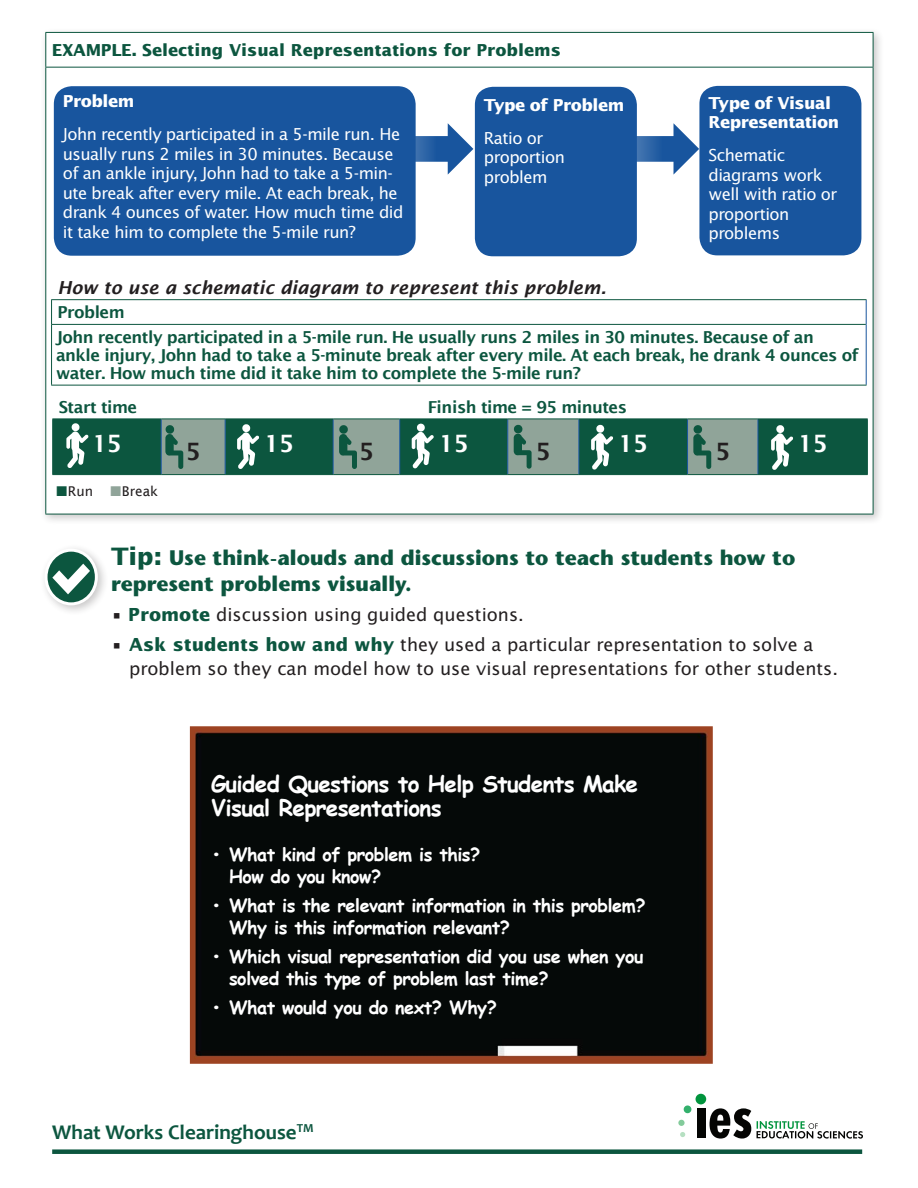
<style>
.page{position:relative;width:918px;height:1188px;background:#fff}
.page>*{position:absolute;margin:0;border:0;box-sizing:border-box;transform-origin:0 0}
.t1{font:600 24px "Lucida Sans";letter-spacing:-.03em;color:#fff}
.t2{font:600 24px "Lucida Sans";color:#231f20}
.t3{font:700 22.5px/24px "Comic Sans MS";letter-spacing:-.03em;color:#fff}
.t4{font:700 21px/25.2px "Stone Sans Std";color:#0c563f}
.t5{font:700 21px "Candara";color:#0c563f}
.t6{font:700 18px/22.5px "Comic Sans MS";letter-spacing:-.025em;color:#fff}
.t7{font:18px/24px "Lucida Sans Std";color:#231f20}
.t8{font:italic 600 18px "Lucida Sans";color:#231f20}
.t9{font:16.5px/19.5px "Lucida Sans Std";letter-spacing:-.03em;color:#fff}
.t10{font:600 16.5px/24.8px "Lucida Sans";letter-spacing:-.03em;color:#0c563f}
.t11{font:700 16.5px "Lucida Sans Std";color:#0c563f}
.t12{font:700 16.5px/19.5px "Lucida Sans Std";letter-spacing:-.03em;color:#fff}
.t13{font:13.5px "Lucida Sans";color:#231f20}
.s1{font-family:"Lucida Sans Std";font-size:24px}
.s2{font-weight:700;color:#0c563f}
</style>
<div class="page">
<div style="left:40px;top:27px;width:845px;height:499px;background:#231f20;opacity:.25"></div>
<svg style="left:46px;top:33px;width:827px;height:481px"></svg>
<hr style="left:45px;top:32px;width:828px;height:1px;background:#0c563f">
<hr style="left:45px;top:33px;width:1px;height:34px;background:#0c563f">
<hr style="left:873px;top:33px;width:1px;height:34px;background:#0c563f">
<hr style="left:45px;top:67px;width:828px;height:1px;background:#0c563f">
<hr style="left:45px;top:68px;width:1px;height:446px;background:#0c563f">
<hr style="left:873px;top:68px;width:1px;height:446px;background:#0c563f">
<hr style="left:45px;top:514px;width:828px;height:1px;background:#0c563f">
<svg style="left:866px;top:300px;width:1px;height:24px"></svg>
<hr style="left:866px;top:324px;width:1px;height:61px;background:#18559e">
<hr style="left:51px;top:299px;width:816px;height:1px;background:#0c563f">
<svg style="left:51px;top:300px;width:1px;height:24px"></svg>
<hr style="left:51px;top:324px;width:815px;height:1px;background:#0c563f">
<hr style="left:51px;top:325px;width:1px;height:60px;background:#0c563f">
<hr style="left:51px;top:385px;width:816px;height:1px;background:#0c563f">
<div style="left:699px;top:86px;width:162px;height:169px;background:#18559e;border-radius:18px"></div>
<svg style="left:416px;top:123px;width:57px;height:52px"></svg>
<div style="left:54px;top:86px;width:362px;height:170px;background:#18559e;border-radius:18px"></div>
<div style="left:475px;top:87px;width:162px;height:169px;background:#18559e;border-radius:18px"></div>
<svg style="left:636px;top:123px;width:63px;height:52px"></svg>
<div style="left:53px;top:420px;width:814px;height:54px;background:#0c563f"></div>
<hr style="left:758px;top:419px;width:1px;height:55px;background:#18559e">
<hr style="left:52px;top:419px;width:1px;height:55px;background:#0c563f">
<hr style="left:867px;top:419px;width:1px;height:55px;background:#0c563f">
<hr style="left:52px;top:474px;width:109px;height:1px;background:#0c563f">
<hr style="left:758px;top:474px;width:110px;height:1px;background:#0c563f">
<hr style="left:52px;top:419px;width:109px;height:1px;background:#0c563f">
<hr style="left:758px;top:419px;width:110px;height:1px;background:#0c563f">
<svg style="left:66px;top:423px;width:23px;height:45px"></svg>
<svg style="left:771px;top:425px;width:22px;height:45px"></svg>
<svg style="left:161px;top:419px;width:597px;height:56px;background:#4a7b6b"></svg>
<div style="left:40px;top:544px;width:69px;height:72px;background:#231f20;opacity:.25"></div>
<svg style="left:46px;top:550px;width:50px;height:54px"></svg>
<div style="left:45px;top:549px;width:53px;height:56px;border:3px solid #fff;border-radius:50%"></div>
<svg style="left:50px;top:561px;width:42px;height:36px"></svg>
<div style="left:195px;top:731px;width:513px;height:328px;background:#050908"></div>
<div style="left:190px;top:726px;width:523px;height:338px;border:4px solid #9d4322"></div>
<div style="left:52px;top:1149px;width:810px;height:5px;background:#0c563f"></div>
<div style="left:684px;top:1105px;width:7px;height:8px;background:#33b06c;border-radius:50%"></div>
<div style="left:678px;top:1120px;width:7px;height:6px;background:#83cb9b;border-radius:50%"></div>
<svg style="left:680px;top:1132px;width:5px;height:5px"></svg>
<div style="left:696px;top:1094px;width:10px;height:10px;background:#00943d;border-radius:50%"></div>
<div style="left:697px;top:1109px;width:8px;height:29px;background:#040503"></div>
<svg style="left:710px;top:1108px;width:41px;height:31px"></svg>
<svg style="left:757px;top:1121px;width:106px;height:18px"></svg>
<svg style="left:57px;top:486px;width:10px;height:10px"></svg>
<svg style="left:111px;top:486px;width:10px;height:10px"></svg>
<p class="t11" style="left:52px;top:41px;width:511px">EXAMPLE. Selecting Visual Representations for Problems</p>
<p class="t12" style="left:63px;top:92px;width:73px">Problem</p>
<p class="t9" style="left:63px;top:125px;width:342px">John recently participated in a 5-mile run. He usually runs 2 miles in 30 minutes. Because of an ankle injury, John had to take a 5-min&shy;ute break after every mile. At each break, he drank 4 ounces of water. How much time did it take him to complete the 5-mile run?</p>
<p class="t12" style="left:484px;top:95px;width:142px">Type of Problem</p>
<p class="t9" style="left:484px;top:128px;width:83px">Ratio or proportion problem</p>
<p class="t12" style="left:708px;top:93px;width:132px">Type of Visual<br>Representation</p>
<p class="t9" style="left:708px;top:146px;width:130px">Schematic diagrams work well with ratio or proportion problems</p>
<p class="t8" style="left:58px;top:277px;width:550px">How to use a schematic diagram to represent this problem.</p>
<p class="t10" style="left:56px;top:300px;width:759px">Problem<br>John recently participated in a 5-mile run. He usually runs 2 miles in 30 minutes. Because of an</p>
<p class="t10" style="left:56px;top:346px;width:804px;line-height:18px">ankle injury, John had to take a 5-minute break after every mile. At each break, he drank 4 ounces of water. How much time did it take him to complete the 5-mile run?</p>
<p class="t10" style="left:59px;top:395px;width:80px">Start time</p>
<p class="t10" style="left:428px;top:395px;width:201px">Finish time = 95 minutes</p>
<h1 class="t1" style="left:92px;top:429px;width:31px">15</h1>
<h1 class="t2" style="left:186px;top:437px;width:17px">5</h1>
<h1 class="t1" style="left:264px;top:429px;width:31px">15</h1>
<h1 class="t2" style="left:359px;top:437px;width:17px">5</h1>
<h1 class="t1" style="left:439px;top:429px;width:31px">15</h1>
<h1 class="t2" style="left:536px;top:437px;width:17px">5</h1>
<h1 class="t1" style="left:618px;top:429px;width:31px">15</h1>
<h1 class="t2" style="left:715px;top:437px;width:17px">5</h1>
<h1 class="t1" style="left:798px;top:429px;width:31px">15</h1>
<p class="t13" style="left:68px;top:484px;width:27px">Run</p>
<p class="t13" style="left:122px;top:484px;width:38px">Break</p>
<p class="t4" style="left:111px;top:545px;width:686px"><span class="s1">Tip:</span> Use think-alouds and discussions to teach students how to represent problems visually.</p>
<p class="t7" style="left:111px;top:602px;width:414px">• <span class="s2">Promote</span> discussion using guided questions.</p>
<p class="t7" style="left:129px;top:632px;width:711px;text-indent:-18px">• <span class="s2">Ask students how and why</span> they used a particular representation to solve a problem so they can model how to use visual representations for other students.</p>
<h2 class="t3" style="left:211px;top:771px;width:429px">Guided Questions to Help Students Make<br>Visual Representations</h2>
<p class="t6" style="left:229px;top:842px;width:253px;text-indent:-18px">• What kind of problem is this?<br>How do you know?</p>
<p class="t6" style="left:229px;top:893px;width:418px;text-indent:-18px">• What is the relevant information in this problem?<br>Why is this information relevant?</p>
<p class="t6" style="left:229px;top:944px;width:416px;text-indent:-18px">• Which visual representation did you use when you solved this type of problem last time?</p>
<p class="t6" style="left:211px;top:995px;width:287px">• What would you do next? Why?</p>
<p class="t5" style="left:52px;top:1119px;width:263px">What Works Clearinghouse<sup>TM</sup></p>
</div>
